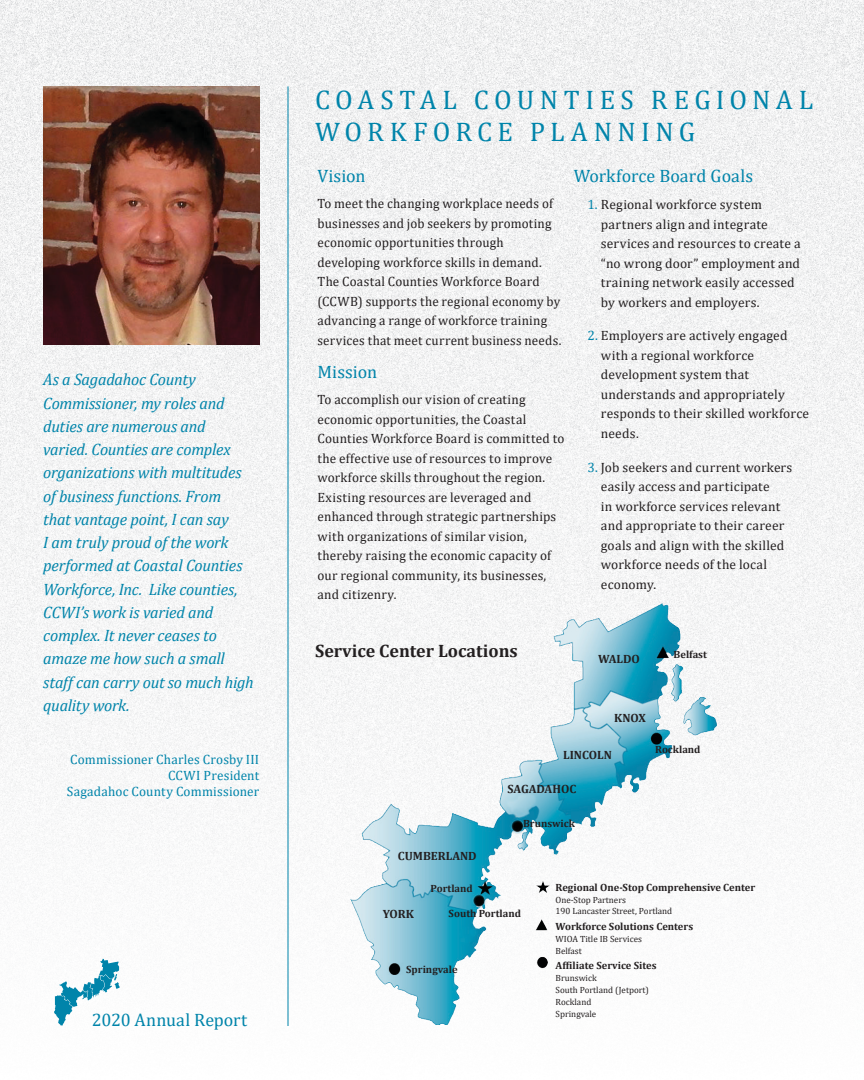
<style>
.page{position:relative;width:864px;height:1080px;background:#fff}
.page>*{position:absolute;margin:0;border:0;box-sizing:border-box;transform-origin:0 0}
.t1{font:27px/32.4px "Cambria";letter-spacing:.2em;color:#0084aa}
.t2{font:18px "Cambria";color:#0084aa}
.t3{font:700 18px "Cambria";color:#231f20}
.t4{font:italic 16.5px/23.2px "Cambria";letter-spacing:-.015em;color:#0084aa}
.t5{font:13.5px/19.5px "Cambria";letter-spacing:.015em;color:#231f20}
.t6{font:13.5px "Cambria";letter-spacing:.015em;color:#0084aa}
.t7{font:700 12px "Cambria";color:#231f20}
.t8{font:700 10.5px "Cambria";color:#231f20}
.t9{font:9px/10.8px "Cambria";color:#231f20}
.s1{color:#0084aa}
</style>
<div class="page">
<img style="left:0;top:0;width:864px;height:1026px">
<svg style="left:54px;top:959px;width:66px;height:67px"></svg>
<hr style="left:288px;top:86px;width:1px;height:940px;background:#0084aa">
<img style="left:350px;top:603px;width:370px;height:423px">
<img style="left:43px;top:86px;width:216px;height:259px">
<p class="t4" style="left:43px;top:367px;width:212px">As a Sagadahoc County<br>Commissioner, my roles and duties are numerous and varied. Counties are complex organizations with multitudes of business functions. From<br>that vantage point, I can say<br>I am truly proud of the work performed at Coastal Counties<br>Workforce, Inc. Like counties,<br>CCWI’s work is varied and complex. It never ceases to amaze me how such a small staff can carry out so much high quality work.</p>
<p class="t6" style="left:70px;top:751px;width:191px">Commissioner Charles Crosby III</p>
<p class="t6" style="left:168px;top:767px;width:93px">CCWI President</p>
<p class="t6" style="left:67px;top:784px;width:194px">Sagadahoc County Commissioner</p>
<p class="t2" style="left:92px;top:1009px;width:157px">2020 Annual Report</p>
<p class="t1" style="left:315px;top:84px;width:500px">COASTAL COUNTIES REGIONAL<br>WORKFORCE PLANNING</p>
<p class="t2" style="left:318px;top:165px;width:50px">Vision</p>
<p class="t5" style="left:318px;top:194px;width:245px">To meet the changing workplace needs of businesses and job seekers by promoting economic opportunities through developing workforce skills in demand.<br>The Coastal Counties Workforce Board (CCWB) supports the regional economy by advancing a range of workforce training services that meet current business needs.</p>
<p class="t2" style="left:318px;top:361px;width:61px">Mission</p>
<p class="t5" style="left:318px;top:390px;width:249px">To accomplish our vision of creating economic opportunities, the Coastal Counties Workforce Board is committed to the effective use of resources to improve workforce skills throughout the region.<br>Existing resources are leveraged and enhanced through strategic partnerships with organizations of similar vision, thereby raising the economic capacity of our regional community, its businesses, and citizenry.</p>
<p class="t2" style="left:574px;top:165px;width:181px">Workforce Board Goals</p>
<p class="t5" style="left:601px;top:195px;width:201px;text-indent:-14px"><span class="s1">1.</span> Regional workforce system partners align and integrate services and resources to create a “no wrong door” employment and training network easily accessed by workers and employers.</p>
<p class="t5" style="left:601px;top:326px;width:210px;text-indent:-14px"><span class="s1">2.</span> Employers are actively engaged with a regional workforce development system that understands and appropriately responds to their skilled workforce needs.</p>
<p class="t5" style="left:601px;top:457px;width:193px;text-indent:-14px"><span class="s1">3.</span> Job seekers and current workers easily access and participate<br>in workforce services relevant and appropriate to their career goals and align with the skilled workforce needs of the local economy.</p>
<p class="t3" style="left:315px;top:638px;width:204px">Service Center Locations</p>
<p class="t7" style="left:598px;top:650px;width:43px">WALDO</p>
<p class="t8" style="left:674px;top:647px;width:35px">Belfast</p>
<p class="t7" style="left:398px;top:847px;width:80px">CUMBERLAND</p>
<p class="t7" style="left:614px;top:709px;width:33px">KNOX</p>
<p class="t7" style="left:563px;top:747px;width:50px">LINCOLN</p>
<p class="t7" style="left:508px;top:780px;width:70px">SAGADAHOC</p>
<p class="t8" style="left:655px;top:742px;width:47px">Rockland</p>
<p class="t8" style="left:523px;top:816px;width:53px">Brunswick</p>
<p class="t7" style="left:383px;top:905px;width:33px">YORK</p>
<p class="t8" style="left:431px;top:881px;width:44px">Portland</p>
<p class="t8" style="left:449px;top:906px;width:74px">South Portland</p>
<p class="t8" style="left:406px;top:962px;width:53px">Springvale</p>
<p class="t8" style="left:556px;top:880px;width:201px">Regional One-Stop Comprehensive Center</p>
<p class="t9" style="left:556px;top:895px;width:118px">One-Stop Partners<br>190 Lancaster Street, Portland</p>
<p class="t8" style="left:556px;top:919px;width:139px">Workforce Solutions Centers</p>
<p class="t9" style="left:556px;top:933px;width:88px;line-height:12px">WIOA Title IB Services<br>Belfast</p>
<p class="t8" style="left:556px;top:958px;width:103px">Affiliate Service Sites</p>
<p class="t9" style="left:556px;top:972px;width:43px">Brunswick</p>
<p class="t9" style="left:556px;top:984px;width:95px">South Portland (Jetport)</p>
<p class="t9" style="left:556px;top:996px;width:37px">Rockland</p>
<p class="t9" style="left:556px;top:1008px;width:42px">Springvale</p>
</div>
